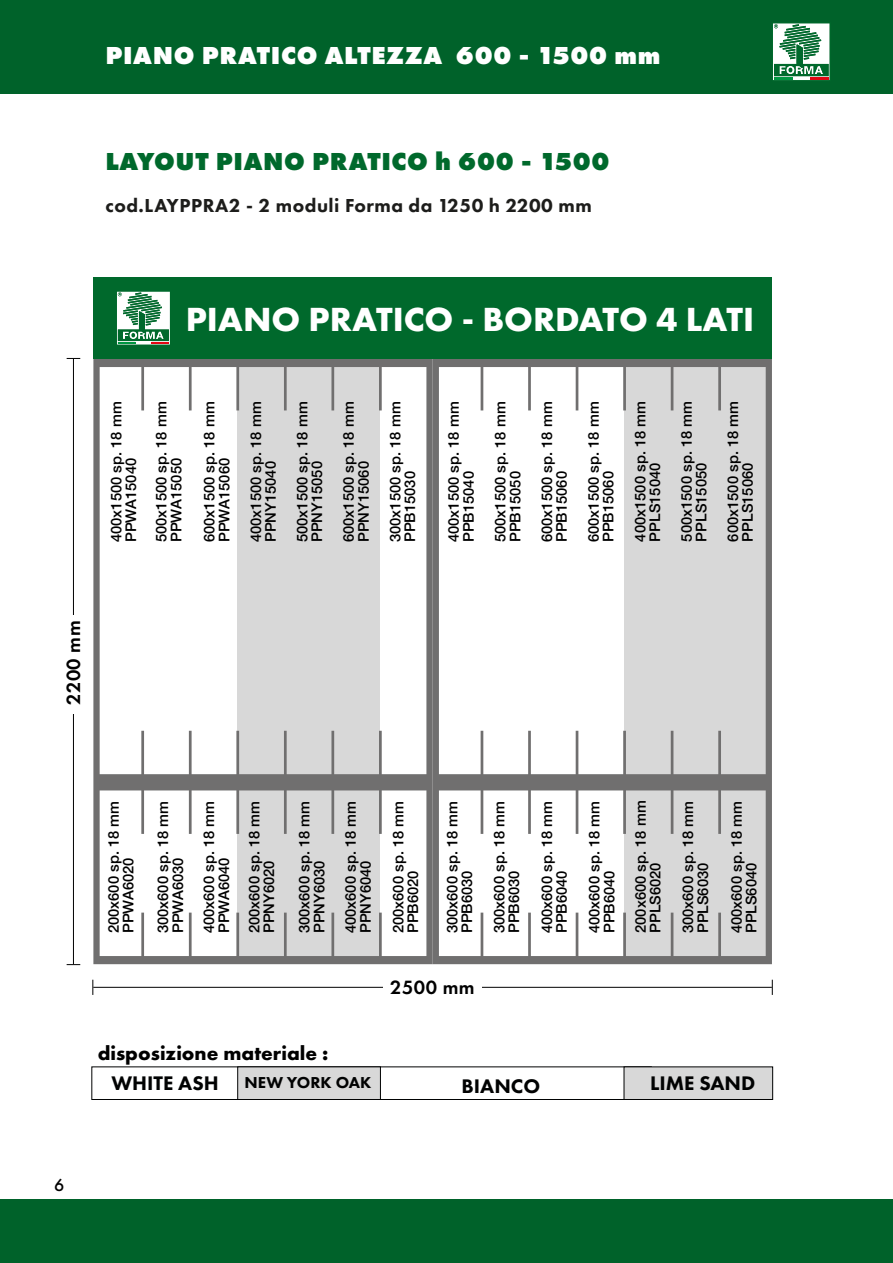
<style>
.page{position:relative;width:893px;height:1263px;background:#fff}
.page>*{position:absolute;margin:0;border:0;box-sizing:border-box;transform-origin:0 0}
.t1{font:700 34.65px "Futura PT";color:#fff}
.t2{font:800 25.5px "Futura PT";letter-spacing:.025em;color:#fff}
.t3{font:800 25.5px "Futura PT";letter-spacing:.025em;color:#00692c}
.t4{font:800 20.4px "Futura PT";color:#010202}
.t5{font:700 20.4px "Futura PT";color:#000}
.t6{font:600 19.95px "Futura PT";letter-spacing:.025em;color:#000}
.t7{font:800 19.5px "Futura PT";letter-spacing:.025em;color:#1d1d1b}
.t8{font:500 18px "Futura PT";color:#000}
.t9{font:800 16.35px "Futura PT";color:#010202}
.t10{font:500 14.7px/14.7px "Helvetica Neue LT Std";color:#000}
</style>
<div class="page">
<div style="left:0;top:1200px;width:893px;height:63px;background:#00622a"></div>
<svg style="left:433px;top:359px;width:339px;height:605px"></svg>
<svg style="left:93px;top:359px;width:340px;height:605px"></svg>
<div style="left:93px;top:277px;width:340px;height:82px;background:#00692c"></div>
<div style="left:433px;top:277px;width:339px;height:82px;background:#00692c"></div>
<svg style="left:117px;top:291px;width:53px;height:54px"></svg>
<div style="left:624px;top:1067px;width:149px;height:32px;background:#d8d8d8"></div>
<div style="left:238px;top:1067px;width:142px;height:32px;background:#d8d8d8"></div>
<hr style="left:73px;top:359px;width:1px;height:605px;background:#000">
<svg style="left:67px;top:358px;width:13px;height:1px"></svg>
<svg style="left:67px;top:964px;width:13px;height:1px"></svg>
<hr style="left:93px;top:987px;width:679px;height:1px;background:#000">
<svg style="left:92px;top:980px;width:1px;height:15px"></svg>
<svg style="left:772px;top:980px;width:1px;height:15px"></svg>
<div style="left:383px;top:979px;width:99px;height:16px;background:#fff"></div>
<div style="left:66px;top:615px;width:15px;height:98px;background:#fff"></div>
<div style="left:0;top:0;width:893px;height:93px;background:#00622a"></div>
<svg style="left:773px;top:23px;width:57px;height:58px"></svg>
<p class="t2" style="left:105px;top:39px;width:557px">PIANO PRATICO ALTEZZA 600 - 1500 mm</p>
<p class="t3" style="left:105px;top:146px;width:506px">LAYOUT PIANO PRATICO h 600 - 1500</p>
<p class="t7" style="left:105px;top:193px;width:488px">cod.LAYPPRA2 - 2 moduli Forma da 1250 h 2200 mm</p>
<p class="t1" style="left:186px;top:297px;width:570px">PIANO PRATICO - BORDATO 4 LATI</p>
<p class="t10" style="left:109px;top:542px;width:142px;rotate:-90deg">400x1500 sp. 18 mm<br>PPWA15040</p>
<p class="t10" style="left:154px;top:542px;width:142px;rotate:-90deg">500x1500 sp. 18 mm<br>PPWA15050</p>
<p class="t10" style="left:202px;top:542px;width:142px;rotate:-90deg">600x1500 sp. 18 mm<br>PPWA15060</p>
<p class="t10" style="left:248px;top:542px;width:142px;rotate:-90deg">400x1500 sp. 18 mm<br>PPNY15040</p>
<p class="t10" style="left:295px;top:542px;width:142px;rotate:-90deg">500x1500 sp. 18 mm<br>PPNY15050</p>
<p class="t10" style="left:341px;top:542px;width:142px;rotate:-90deg">600x1500 sp. 18 mm<br>PPNY15060</p>
<p class="t10" style="left:388px;top:542px;width:142px;rotate:-90deg">300x1500 sp. 18 mm<br>PPB15030</p>
<p class="t10" style="left:446px;top:542px;width:142px;rotate:-90deg">400x1500 sp. 18 mm<br>PPB15040</p>
<p class="t10" style="left:493px;top:542px;width:142px;rotate:-90deg">500x1500 sp. 18 mm<br>PPB15050</p>
<p class="t10" style="left:539px;top:542px;width:142px;rotate:-90deg">600x1500 sp. 18 mm<br>PPB15060</p>
<p class="t10" style="left:586px;top:542px;width:142px;rotate:-90deg">600x1500 sp. 18 mm<br>PPB15060</p>
<p class="t10" style="left:633px;top:542px;width:142px;rotate:-90deg">400x1500 sp. 18 mm<br>PPLS15040</p>
<p class="t10" style="left:679px;top:542px;width:142px;rotate:-90deg">500x1500 sp. 18 mm<br>PPLS15050</p>
<p class="t10" style="left:725px;top:542px;width:142px;rotate:-90deg">600x1500 sp. 18 mm<br>PPLS15060</p>
<p class="t6" style="left:61px;top:705px;width:86px;rotate:-90deg">2200 mm</p>
<p class="t8" style="left:54px;top:1174px;width:12px">6</p>
<p class="t10" style="left:106px;top:933px;width:134px;rotate:-90deg">200x600 sp. 18 mm<br>PPWA6020</p>
<p class="t10" style="left:156px;top:933px;width:134px;rotate:-90deg">300x600 sp. 18 mm<br>PPWA6030</p>
<p class="t10" style="left:202px;top:933px;width:134px;rotate:-90deg">400x600 sp. 18 mm<br>PPWA6040</p>
<p class="t10" style="left:247px;top:933px;width:134px;rotate:-90deg">200x600 sp. 18 mm<br>PPNY6020</p>
<p class="t10" style="left:297px;top:933px;width:134px;rotate:-90deg">300x600 sp. 18 mm<br>PPNY6030</p>
<p class="t10" style="left:343px;top:933px;width:134px;rotate:-90deg">400x600 sp. 18 mm<br>PPNY6040</p>
<p class="t10" style="left:391px;top:933px;width:134px;rotate:-90deg">200x600 sp. 18 mm<br>PPB6020</p>
<p class="t10" style="left:445px;top:933px;width:134px;rotate:-90deg">300x600 sp. 18 mm<br>PPB6030</p>
<p class="t10" style="left:492px;top:933px;width:134px;rotate:-90deg">300x600 sp. 18 mm<br>PPB6030</p>
<p class="t10" style="left:539px;top:933px;width:134px;rotate:-90deg">400x600 sp. 18 mm<br>PPB6040</p>
<p class="t10" style="left:587px;top:933px;width:134px;rotate:-90deg">400x600 sp. 18 mm<br>PPB6040</p>
<p class="t10" style="left:633px;top:933px;width:134px;rotate:-90deg">200x600 sp. 18 mm<br>PPLS6020</p>
<p class="t10" style="left:681px;top:933px;width:134px;rotate:-90deg">300x600 sp. 18 mm<br>PPLS6030</p>
<p class="t10" style="left:729px;top:933px;width:134px;rotate:-90deg">400x600 sp. 18 mm<br>PPLS6040</p>
<p class="t6" style="left:390px;top:975px;width:86px">2500 mm</p>
<p class="t5" style="left:98px;top:1040px;width:232px">disposizione materiale :</p>
<p class="t9" style="left:245px;top:1073px;width:128px">NEW YORK OAK</p>
<p class="t4" style="left:462px;top:1073px;width:80px">BIANCO</p>
<p class="t4" style="left:650px;top:1070px;width:107px">LIME SAND</p>
<p class="t4" style="left:111px;top:1070px;width:109px">WHITE ASH</p>
</div>
